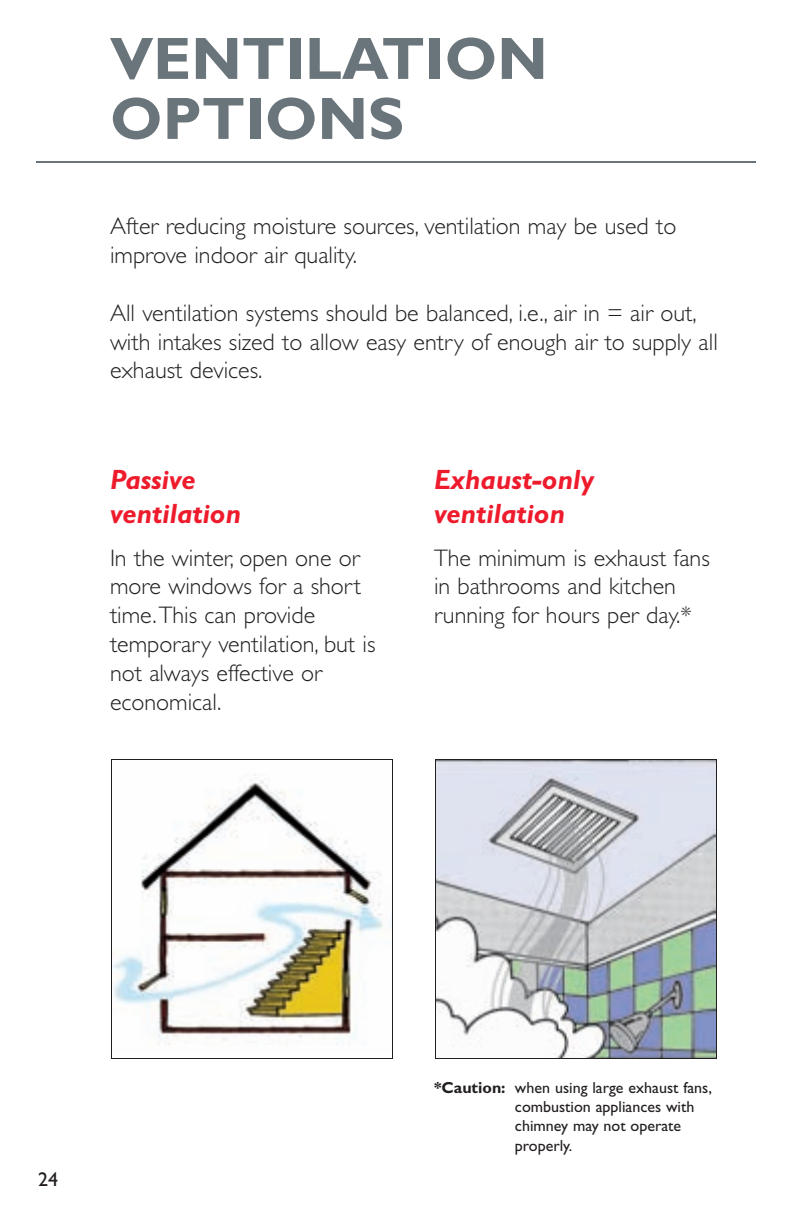
<style>
.page{position:relative;width:792px;height:1224px;background:#fff}
.page>*{position:absolute;margin:0;border:0;box-sizing:border-box;transform-origin:0 0}
.t1{font:700 60px/60px "Gill Sans Std";color:#6a747b}
.t2{font:italic 700 28px/33.6px "Gill Sans Std";color:#ee1b2c}
.t3{font:300 24px/28.8px "Gill Sans Std";color:#231f20}
.t4{font:20px "Gill Sans Std";color:#231f20}
.t5{font:16px/19.2px "Gill Sans Std";color:#231f20}
.s1{font-weight:700}
</style>
<div class="page">
<hr style="left:36px;top:161px;width:720px;height:2px;background:#6a747b">
<img style="left:437px;top:761px;width:278px;height:296px">
<div style="left:435px;top:759px;width:282px;height:300px;border:1px solid #231f20"></div>
<img style="left:113px;top:774px;width:278px;height:271px">
<div style="left:111px;top:759px;width:282px;height:300px;border:1px solid #231f20"></div>
<h1 class="t1" style="left:110px;top:34px;width:439px">VENTILATION<br>OPTIONS</h1>
<p class="t3" style="left:110px;top:214px;width:568px">After reducing moisture sources, ventilation may be used to improve indoor air quality.</p>
<p class="t3" style="left:110px;top:301px;width:609px">All ventilation systems should be balanced, i.e., air in = air out, with intakes sized to allow easy entry of enough air to supply all exhaust devices.</p>
<p class="t2" style="left:110px;top:465px;width:133px">Passive ventilation</p>
<p class="t3" style="left:110px;top:545px;width:267px">In the winter, open one or more windows for a short time. This can provide temporary ventilation, but is not always effective or economical.</p>
<p class="t2" style="left:434px;top:465px;width:162px">Exhaust-only ventilation</p>
<p class="t3" style="left:434px;top:545px;width:277px">The minimum is exhaust fans in bathrooms and kitchen running for hours per day.*</p>
<p class="t4" style="left:38px;top:1171px;width:21px">24</p>
<p class="t5" style="left:515px;top:1079px;width:198px;text-indent:-81px"><span class="s1">*Caution:</span> when using large exhaust fans, combustion appliances with chimney may not operate properly.</p>
</div>
